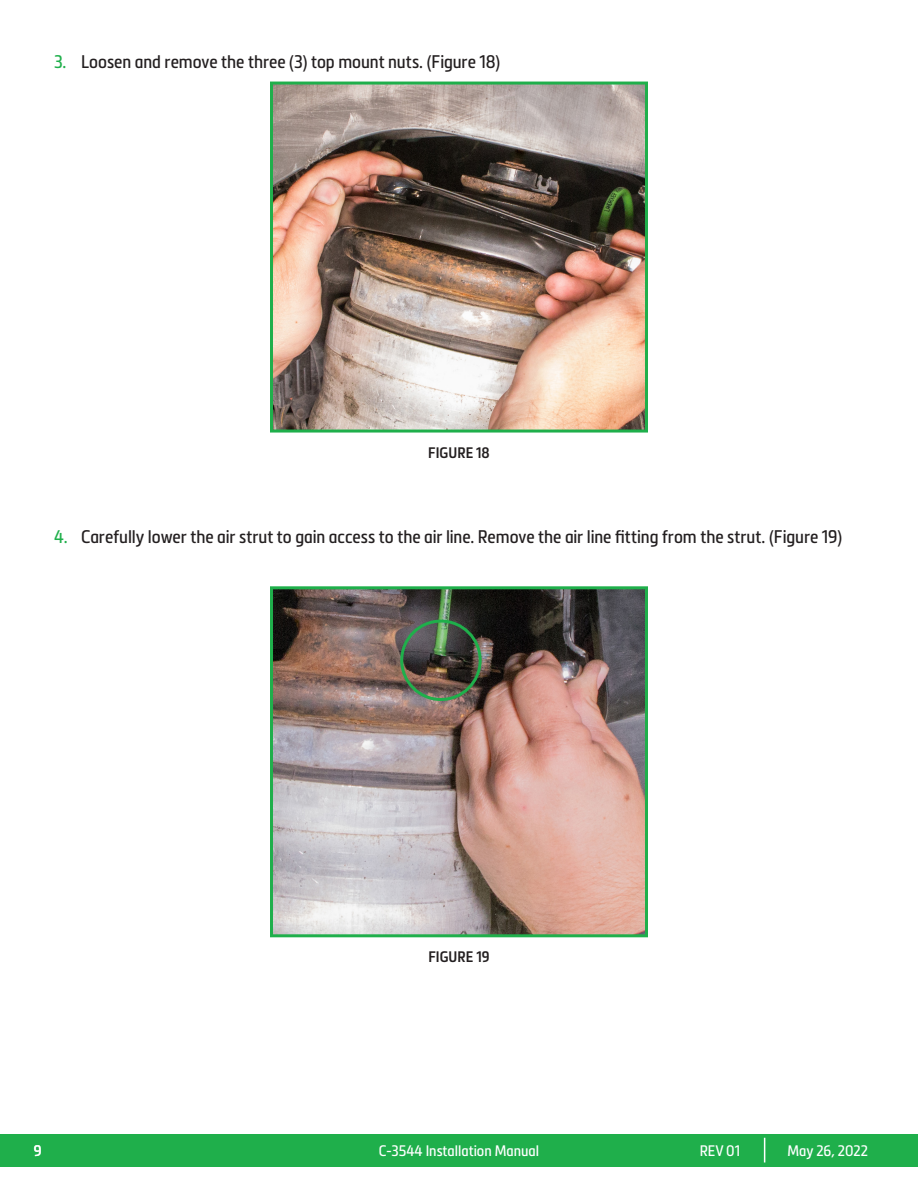
<style>
.page{position:relative;width:918px;height:1188px;background:#fff}
.page>*{position:absolute;margin:0;border:0;box-sizing:border-box;transform-origin:0 0}
.Copy{font:condensed 18px "Metronic Pro";letter-spacing:-.005em;color:#231f20}
.t1{font:condensed 15px "Metronic Pro";color:#fff}
.Image_-_Subtitle{font:600 condensed 15px "Metronic Pro";letter-spacing:.005em;color:#231f20}
.s1{color:#1faf4b}
</style>
<div class="page">
<div style="left:0;top:1134px;width:918px;height:32px;background:#1faf4b"></div>
<svg style="left:764px;top:1138px;width:1px;height:24px"></svg>
<img style="left:274px;top:86px;width:370px;height:343px">
<div style="left:270px;top:82px;width:378px;height:351px;border:3px solid #1faf4b"></div>
<img style="left:274px;top:590px;width:370px;height:343px">
<div style="left:270px;top:586px;width:378px;height:351px;border:3px solid #1faf4b"></div>
<div style="left:400px;top:620px;width:82px;height:81px;border:3px solid #1faf4b;border-radius:50%"></div>
<p class="Copy" style="left:54px;top:48px;width:448px"><span class="s1">3.</span> Loosen and remove the three (3) top mount nuts. (Figure 18)</p>
<p class="Image_-_Subtitle" style="left:428px;top:443px;width:63px">FIGURE 18</p>
<p class="Copy" style="left:54px;top:523px;width:790px"><span class="s1">4.</span> Carefully lower the air strut to gain access to the air line. Remove the air line fitting from the strut. (Figure 19)</p>
<p class="Image_-_Subtitle" style="left:428px;top:948px;width:63px">FIGURE 19</p>
<p class="t1" style="left:34px;top:1140px;width:9px">9</p>
<p class="t1" style="left:379px;top:1140px;width:162px">C-3544 Installation Manual</p>
<p class="t1" style="left:700px;top:1140px;width:42px">REV 01</p>
<p class="t1" style="left:788px;top:1140px;width:82px">May 26, 2022</p>
</div>
